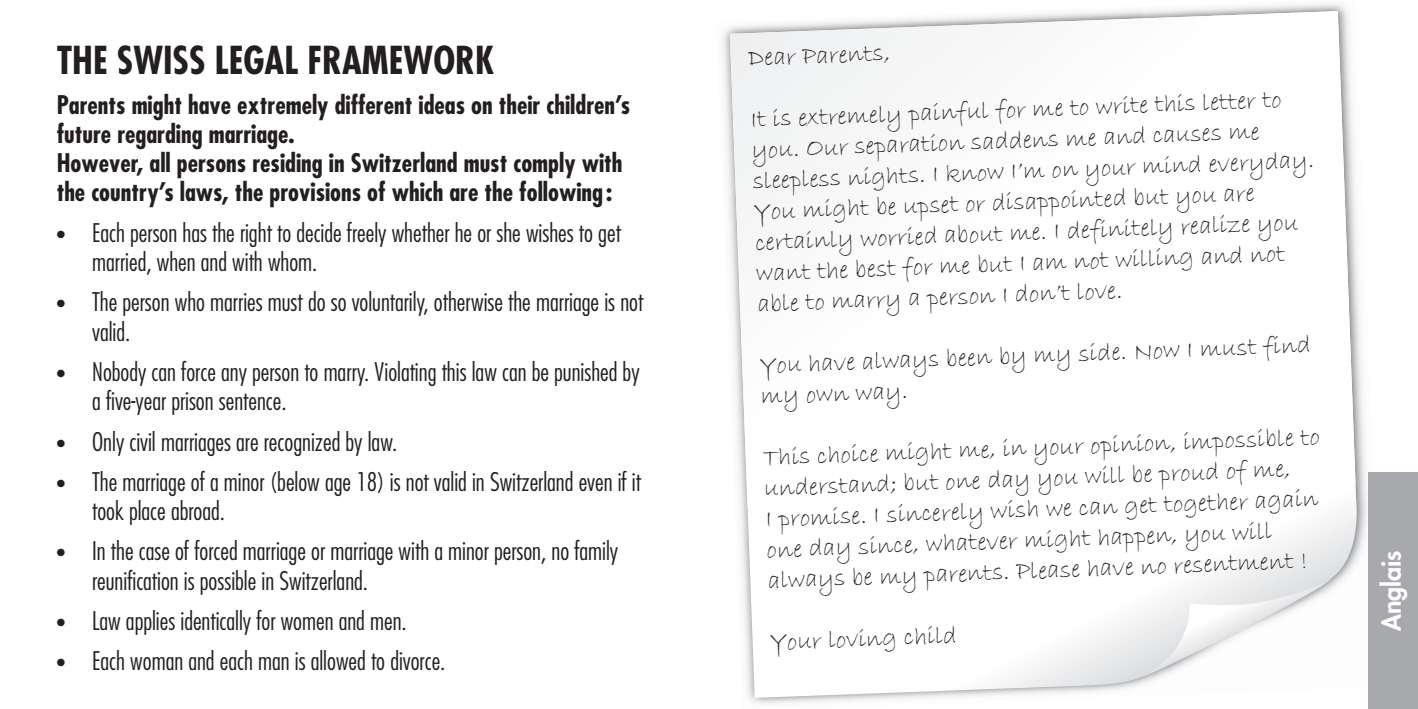
<style>
.page{position:relative;width:1418px;height:709px;background:#fff}
.page>*{position:absolute;margin:0;border:0;box-sizing:border-box;transform-origin:0 0}
.t1{font:700 condensed 37.5px "Futura";color:#231f20}
.t2{font:25.5px/30.8px "Bradley Hand ITC";color:#231f20}
.t3{font:300 condensed 25px/29.5px "Futura";color:#231f20}
.t4{font:700 condensed 25px/29.2px "Futura";color:#231f20}
.t5{font:800 25px "Futura";color:#fff}
.s1{font-size:20px}
</style>
<div class="page">
<img style="left:722px;top:28px;width:7px;height:158px">
<img style="left:1362px;top:393px;width:5px;height:121px">
<svg style="left:737px;top:97px;width:625px;height:601px"></svg>
<svg style="left:1139px;top:580px;width:190px;height:98px"></svg>
<svg style="left:729px;top:11px;width:626px;height:496px"></svg>
<div style="left:1368px;top:472px;width:49px;height:237px;background:#a8a9ad"></div>
<h1 class="t1" style="left:57px;top:43px;width:439px">THE SWISS LEGAL FRAMEWORK</h1>
<p class="t4" style="left:57px;top:92px;width:575px">Parents might have extremely different ideas on their children’s future regarding marriage.<br>However, all persons residing in Switzerland must comply with the country’s laws, the provisions of which are the following :</p>
<p class="t3" style="left:92px;top:219px;width:530px;text-indent:-35px"><span class="s1">•</span> Each person has the right to decide freely whether he or she wishes to get married, when and with whom.</p>
<p class="t3" style="left:92px;top:289px;width:552px;text-indent:-35px"><span class="s1">•</span> The person who marries must do so voluntarily, otherwise the marriage is not valid.</p>
<p class="t3" style="left:92px;top:358px;width:549px;text-indent:-35px"><span class="s1">•</span> Nobody can force any person to marry. Violating this law can be punished by a five-year prison sentence.</p>
<p class="t3" style="left:57px;top:428px;width:342px"><span class="s1">•</span> Only civil marriages are recognized by law.</p>
<p class="t3" style="left:92px;top:468px;width:550px;text-indent:-35px"><span class="s1">•</span> The marriage of a minor (below age 18) is not valid in Switzerland even if it took place abroad.</p>
<p class="t3" style="left:92px;top:538px;width:527px;text-indent:-35px"><span class="s1">•</span> In the case of forced marriage or marriage with a minor person, no family reunification is possible in Switzerland.</p>
<p class="t3" style="left:57px;top:607px;width:351px"><span class="s1">•</span> Law applies identically for women and men.</p>
<p class="t3" style="left:57px;top:648px;width:390px"><span class="s1">•</span> Each woman and each man is allowed to divorce.</p>
<p class="t2" style="left:747px;top:41px;width:143px;rotate:-2deg">Dear Parents,</p>
<p class="t2" style="left:750px;top:102px;width:563px;rotate:-2deg">It is extremely painful for me to write this letter to you. Our separation saddens me and causes me sleepless nights. I know I’m on your mind everyday.<br>You might be upset or disappointed but you are certainly worried about me. I definitely realize you want the best for me but I am not willing and not able to marry a person I don’t love.</p>
<p class="t2" style="left:759px;top:347px;width:553px;rotate:-2deg">You have always been by my side. Now I must find my own way.</p>
<p class="t2" style="left:762px;top:440px;width:558px;rotate:-2deg">This choice might me, in your opinion, impossible to understand; but one day you will be proud of me,<br>I promise. I sincerely wish we can get together again one day since, whatever might happen, you will always be my parents. Please have no resentment !</p>
<p class="t2" style="left:769px;top:625px;width:188px;rotate:-2deg">Your loving child</p>
<p class="t5" style="left:1379px;top:631px;width:83px;rotate:-90deg">Anglais</p>
</div>
